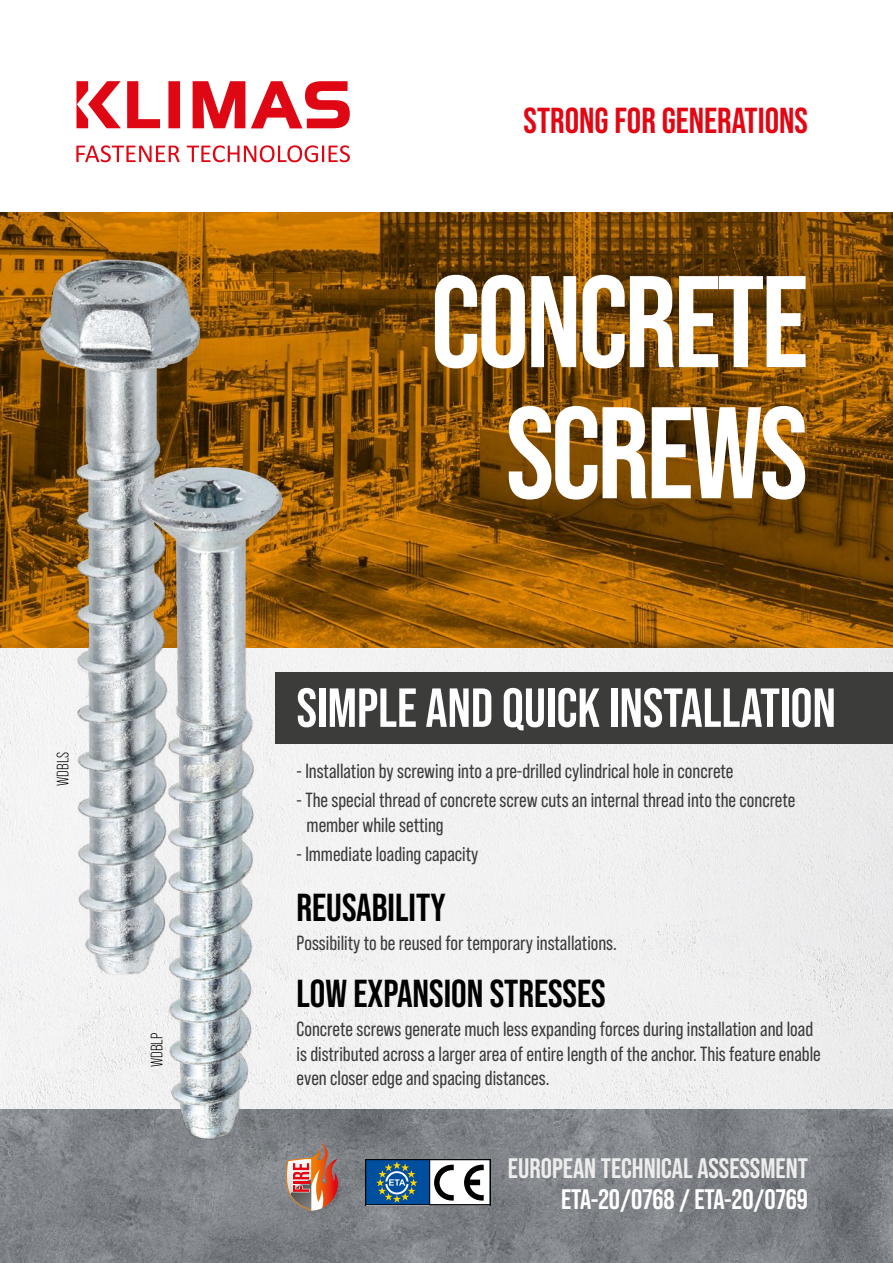
<style>
.page{position:relative;width:893px;height:1263px;background:#fff}
.page>*{position:absolute;margin:0;border:0;box-sizing:border-box;transform-origin:0 0}
.t1{font:700 130.05px/131.1px "Bebas Neue Pro";letter-spacing:-.025em;color:#fff;text-align:center}
.t2{font:700 54.9px "Bebas Neue Pro";color:#fff}
.t3{font:700 39px "Bebas Neue Pro";color:#000}
.t4{font:700 36.15px "Bebas Neue Pro";color:#e30613}
.t5{font:700 28.2px "Bebas Neue Pro";color:#ededed}
.t6{font:700 28.2px "Bebas Neue Pro";color:#fff}
.t7{font:20.4px/24.6px "Bebas Neue Pro";color:#3c3c3b}
.t8{font:16.5px "Bebas Neue Pro";color:#000}
</style>
<div class="page">
<img style="left:0;top:648px;width:893px;height:485px">
<img style="left:0;top:1110px;width:892px;height:153px">
<img style="left:0;top:212px;width:893px;height:436px">
<div style="left:276px;top:672px;width:617px;height:71px;background:#3c3c3b"></div>
<svg style="left:367px;top:1161px;width:122px;height:42px"></svg>
<div style="left:365px;top:1159px;width:126px;height:46px;border:1px solid #000"></div>
<div style="left:429px;top:1159px;width:62px;height:46px;border:1px solid #000"></div>
<img style="left:28px;top:212px;width:184px;height:831px">
<img style="left:121px;top:442px;width:181px;height:711px">
<svg style="left:168px;top:81px;width:12px;height:47px"></svg>
<svg style="left:193px;top:81px;width:52px;height:47px"></svg>
<svg style="left:127px;top:81px;width:33px;height:47px"></svg>
<svg style="left:76px;top:81px;width:45px;height:47px"></svg>
<svg style="left:251px;top:81px;width:99px;height:47px"></svg>
<svg style="left:76px;top:145px;width:104px;height:17px"></svg>
<svg style="left:187px;top:145px;width:163px;height:17px"></svg>
<svg style="left:285px;top:1142px;width:60px;height:69px;background:#b07f72"></svg>
<p class="t8" style="left:54px;top:786px;width:36px;rotate:-90deg">WDBLS</p>
<p class="t8" style="left:148px;top:1067px;width:36px;rotate:-90deg">WDBLP</p>
<h3 class="t4" style="left:524px;top:99px;width:286px">STRONG FOR GENERATIONS</h3>
<h1 class="t1" style="left:431px;top:255px;width:379px">CONCRETE<br>SCREWS</h1>
<h2 class="t2" style="left:297px;top:676px;width:541px">SIMPLE AND QUICK INSTALLATION</h2>
<p class="t7" style="left:297px;top:758px;width:438px">- Installation by screwing into a pre-drilled cylindrical hole in concrete</p>
<p class="t7" style="left:307px;top:788px;width:490px;text-indent:-10px">- The special thread of concrete screw cuts an internal thread into the concrete member while setting</p>
<p class="t7" style="left:297px;top:842px;width:183px">- Immediate loading capacity</p>
<h3 class="t3" style="left:297px;top:885px;width:151px">REUSABILITY</h3>
<p class="t7" style="left:297px;top:931px;width:322px">Possibility to be reused for temporary installations.</p>
<h3 class="t3" style="left:297px;top:971px;width:310px">LOW EXPANSION STRESSES</h3>
<p class="t7" style="left:297px;top:1017px;width:526px">Concrete screws generate much less expanding forces during installation and load is distributed across a larger area of entire length of the anchor. This feature enable even closer edge and spacing distances.</p>
<h3 class="t5" style="left:508px;top:1152px;width:301px">EUROPEAN TECHNICAL ASSESSMENT</h3>
<h3 class="t6" style="left:561px;top:1182px;width:248px">ETA-20/0768 / ETA-20/0769</h3>
</div>
